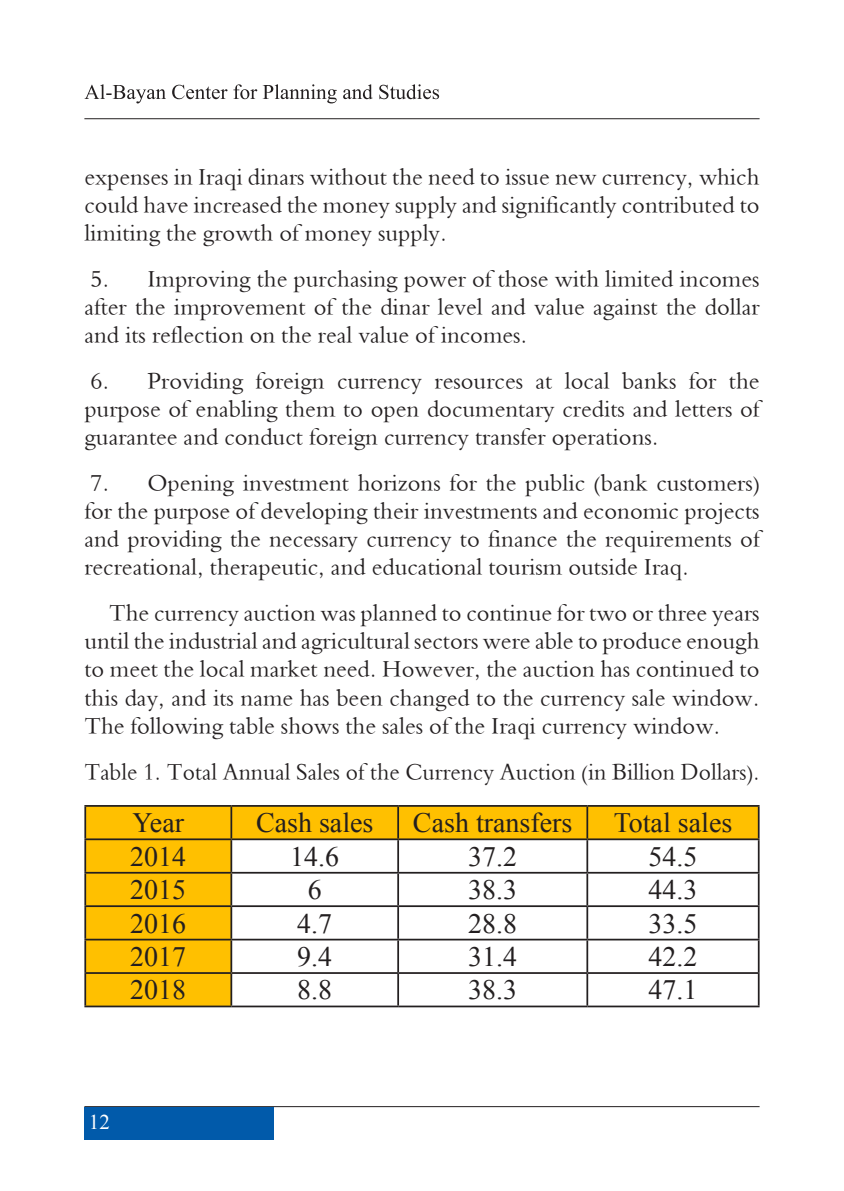
<style>
.page{position:relative;width:844px;height:1191px;background:#fff}
.page>*{position:absolute;margin:0;border:0;box-sizing:border-box;transform-origin:0 0}
.t1{font:28px "Times New Roman";color:#231f20}
.t2{font:24.5px/28.2px "Traditional Arabic";color:#231f20;text-align:justify}
.t3{font:24.5px "Traditional Arabic";color:#231f20;scale:.96 1}
.t4{font:21px "Times New Roman";color:#fff}
</style>
<div class="page">
<hr style="left:84px;top:118px;width:675px;height:1px;background:#231f20">
<hr style="left:84px;top:1106px;width:675px;height:1px;background:#231f20">
<div style="left:84px;top:1107px;width:190px;height:33px;background:#015aaa"></div>
<svg style="left:84px;top:84px;width:355px;height:19px"></svg>
<svg style="left:86px;top:806px;width:671px;height:199px"></svg>
<hr style="left:84px;top:805px;width:147px;height:1px;background:#231f20">
<hr style="left:84px;top:806px;width:2px;height:32px;background:#231f20">
<hr style="left:231px;top:805px;width:167px;height:1px;background:#231f20">
<hr style="left:230px;top:806px;width:2px;height:32px;background:#231f20">
<hr style="left:398px;top:805px;width:189px;height:1px;background:#231f20">
<hr style="left:397px;top:806px;width:2px;height:32px;background:#231f20">
<hr style="left:587px;top:805px;width:172px;height:1px;background:#231f20">
<hr style="left:586px;top:806px;width:2px;height:32px;background:#231f20">
<hr style="left:757px;top:806px;width:2px;height:32px;background:#231f20">
<hr style="left:84px;top:838px;width:147px;height:2px;background:#231f20">
<hr style="left:84px;top:840px;width:2px;height:32px;background:#231f20">
<hr style="left:231px;top:838px;width:167px;height:2px;background:#231f20">
<hr style="left:230px;top:840px;width:2px;height:32px;background:#231f20">
<hr style="left:398px;top:838px;width:189px;height:2px;background:#231f20">
<hr style="left:397px;top:840px;width:2px;height:32px;background:#231f20">
<hr style="left:587px;top:838px;width:172px;height:2px;background:#231f20">
<hr style="left:586px;top:840px;width:2px;height:32px;background:#231f20">
<hr style="left:757px;top:840px;width:2px;height:32px;background:#231f20">
<hr style="left:84px;top:872px;width:147px;height:1px;background:#231f20">
<hr style="left:84px;top:873px;width:2px;height:32px;background:#231f20">
<hr style="left:231px;top:872px;width:167px;height:1px;background:#231f20">
<hr style="left:230px;top:873px;width:2px;height:32px;background:#231f20">
<hr style="left:398px;top:872px;width:189px;height:1px;background:#231f20">
<hr style="left:397px;top:873px;width:2px;height:32px;background:#231f20">
<hr style="left:587px;top:872px;width:172px;height:1px;background:#231f20">
<hr style="left:586px;top:873px;width:2px;height:32px;background:#231f20">
<hr style="left:757px;top:873px;width:2px;height:32px;background:#231f20">
<hr style="left:84px;top:905px;width:147px;height:2px;background:#231f20">
<hr style="left:84px;top:907px;width:2px;height:31px;background:#231f20">
<hr style="left:231px;top:905px;width:167px;height:2px;background:#231f20">
<hr style="left:230px;top:907px;width:2px;height:31px;background:#231f20">
<hr style="left:398px;top:905px;width:189px;height:2px;background:#231f20">
<hr style="left:397px;top:907px;width:2px;height:31px;background:#231f20">
<hr style="left:587px;top:905px;width:172px;height:2px;background:#231f20">
<hr style="left:586px;top:907px;width:2px;height:31px;background:#231f20">
<hr style="left:757px;top:907px;width:2px;height:31px;background:#231f20">
<hr style="left:84px;top:938px;width:147px;height:2px;background:#231f20">
<hr style="left:84px;top:940px;width:2px;height:32px;background:#231f20">
<hr style="left:231px;top:938px;width:167px;height:2px;background:#231f20">
<hr style="left:230px;top:940px;width:2px;height:32px;background:#231f20">
<hr style="left:398px;top:938px;width:189px;height:2px;background:#231f20">
<hr style="left:397px;top:940px;width:2px;height:32px;background:#231f20">
<hr style="left:587px;top:938px;width:172px;height:2px;background:#231f20">
<hr style="left:586px;top:940px;width:2px;height:32px;background:#231f20">
<hr style="left:757px;top:940px;width:2px;height:32px;background:#231f20">
<hr style="left:84px;top:972px;width:147px;height:2px;background:#231f20">
<hr style="left:84px;top:974px;width:2px;height:31px;background:#231f20">
<hr style="left:231px;top:972px;width:167px;height:2px;background:#231f20">
<hr style="left:230px;top:974px;width:2px;height:31px;background:#231f20">
<hr style="left:398px;top:972px;width:189px;height:2px;background:#231f20">
<hr style="left:397px;top:974px;width:2px;height:31px;background:#231f20">
<hr style="left:587px;top:972px;width:172px;height:2px;background:#231f20">
<hr style="left:586px;top:974px;width:2px;height:31px;background:#231f20">
<hr style="left:757px;top:974px;width:2px;height:31px;background:#231f20">
<hr style="left:84px;top:1005px;width:147px;height:2px;background:#231f20">
<hr style="left:231px;top:1005px;width:167px;height:2px;background:#231f20">
<hr style="left:398px;top:1005px;width:189px;height:2px;background:#231f20">
<hr style="left:587px;top:1005px;width:172px;height:2px;background:#231f20">
<p class="t2" style="left:84px;top:165px;width:676px">expenses in Iraqi dinars without the need to issue new currency, which could have increased the money supply and significantly contributed to limiting the growth of money supply.</p>
<p class="t2" style="left:84px;top:267px;width:676px">5. Improving the purchasing power of those with limited incomes after the improvement of the dinar level and value against the dollar and its reflection on the real value of incomes.</p>
<p class="t2" style="left:84px;top:369px;width:676px">6. Providing foreign currency resources at local banks for the purpose of enabling them to open documentary credits and letters of guarantee and conduct foreign currency transfer operations.</p>
<p class="t2" style="left:84px;top:472px;width:676px">7. Opening investment horizons for the public (bank customers) for the purpose of developing their investments and economic projects and providing the necessary currency to finance the requirements of recreational, therapeutic, and educational tourism outside Iraq.</p>
<p class="t2" style="left:84px;top:602px;width:676px;text-indent:25px">The currency auction was planned to continue for two or three years until the industrial and agricultural sectors were able to produce enough to meet the local market need. However, the auction has continued to this day, and its name has been changed to the currency sale window.<br>The following table shows the sales of the Iraqi currency window.</p>
<p class="t3" style="left:84px;top:756px;width:704px">Table 1. Total Annual Sales of the Currency Auction (in Billion Dollars).</p>
<p class="t1" style="left:132px;top:804px;width:53px">Year</p>
<p class="t1" style="left:256px;top:804px;width:119px">Cash sales</p>
<p class="t1" style="left:413px;top:804px;width:161px">Cash transfers</p>
<p class="t1" style="left:613px;top:804px;width:120px">Total sales</p>
<p class="t1" style="left:130px;top:837px;width:57px">2014</p>
<p class="t1" style="left:290px;top:837px;width:50px">14.6</p>
<p class="t1" style="left:468px;top:837px;width:50px">37.2</p>
<p class="t1" style="left:648px;top:837px;width:50px">54.5</p>
<p class="t1" style="left:130px;top:871px;width:57px">2015</p>
<p class="t1" style="left:308px;top:871px;width:15px">6</p>
<p class="t1" style="left:468px;top:871px;width:50px">38.3</p>
<p class="t1" style="left:648px;top:871px;width:50px">44.3</p>
<p class="t1" style="left:130px;top:904px;width:57px">2016</p>
<p class="t1" style="left:297px;top:904px;width:36px">4.7</p>
<p class="t1" style="left:468px;top:904px;width:50px">28.8</p>
<p class="t1" style="left:648px;top:904px;width:50px">33.5</p>
<p class="t1" style="left:130px;top:937px;width:57px">2017</p>
<p class="t1" style="left:297px;top:937px;width:36px">9.4</p>
<p class="t1" style="left:468px;top:937px;width:50px">31.4</p>
<p class="t1" style="left:648px;top:937px;width:50px">42.2</p>
<p class="t1" style="left:130px;top:971px;width:57px">2018</p>
<p class="t1" style="left:297px;top:971px;width:36px">8.8</p>
<p class="t1" style="left:468px;top:971px;width:50px">38.3</p>
<p class="t1" style="left:648px;top:971px;width:50px">47.1</p>
<p class="t4" style="left:89px;top:1107px;width:22px">12</p>
</div>
